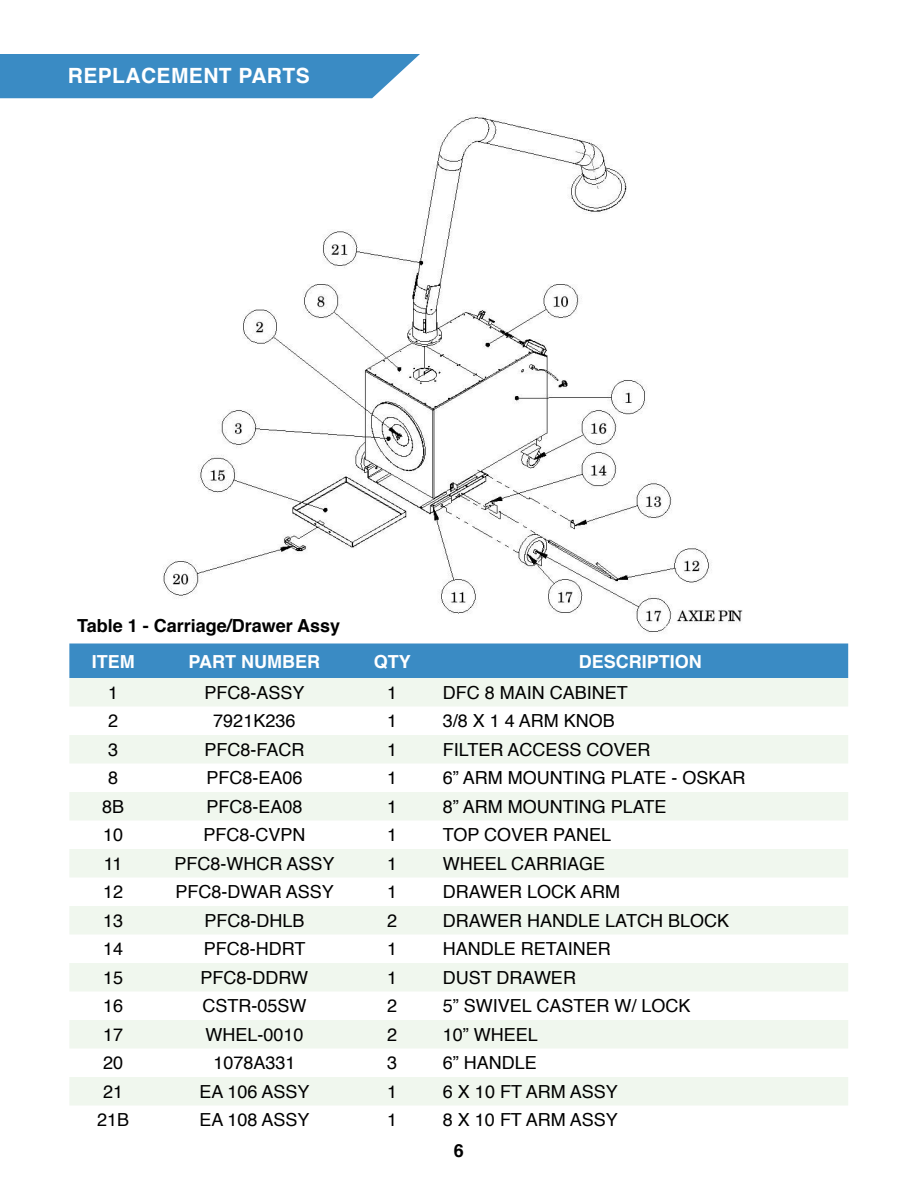
<style>
.page{position:relative;width:918px;height:1188px;background:#fff}
.page>*{position:absolute;margin:0;border:0;box-sizing:border-box;transform-origin:0 0}
.t1{font:700 21px "Helvetica";letter-spacing:.02em;color:#fff}
.t2{font:18px "Helvetica";color:#000}
.t3{font:700 18px "Helvetica";color:#fff}
.t4{font:700 18px "Helvetica";color:#000}
</style>
<div class="page">
<img style="left:163px;top:115px;width:580px;height:518px">
<div style="left:0;top:54px;width:420px;height:44px;background:#3a8bc4"></div>
<div style="left:69px;top:644px;width:779px;height:34px;background:#3a8bc4"></div>
<svg style="left:69px;top:678px;width:779px;height:427px;fill:#f0f7ee"></svg>
<p class="t1" style="left:68px;top:59px;width:244px">REPLACEMENT PARTS</p>
<p class="t4" style="left:77px;top:611px;width:265px">Table 1 - Carriage/Drawer Assy</p>
<p class="t3" style="left:92px;top:647px;width:45px">ITEM</p>
<p class="t3" style="left:189px;top:647px;width:133px">PART NUMBER</p>
<p class="t3" style="left:374px;top:647px;width:39px">QTY</p>
<p class="t3" style="left:579px;top:647px;width:125px">DESCRIPTION</p>
<p class="t2" style="left:108px;top:679px;width:12px">1</p>
<p class="t2" style="left:204px;top:679px;width:102px">PFC8-ASSY</p>
<p class="t2" style="left:387px;top:679px;width:12px">1</p>
<p class="t2" style="left:443px;top:679px;width:187px">DFC 8 MAIN CABINET</p>
<p class="t2" style="left:108px;top:707px;width:12px">2</p>
<p class="t2" style="left:213px;top:707px;width:84px">7921K236</p>
<p class="t2" style="left:387px;top:707px;width:12px">1</p>
<p class="t2" style="left:443px;top:707px;width:174px">3/8 X 1 4 ARM KNOB</p>
<p class="t2" style="left:108px;top:736px;width:12px">3</p>
<p class="t2" style="left:204px;top:736px;width:102px">PFC8-FACR</p>
<p class="t2" style="left:387px;top:736px;width:12px">1</p>
<p class="t2" style="left:443px;top:736px;width:209px">FILTER ACCESS COVER</p>
<p class="t2" style="left:108px;top:764px;width:12px">8</p>
<p class="t2" style="left:206px;top:764px;width:98px">PFC8-EA06</p>
<p class="t2" style="left:387px;top:764px;width:12px">1</p>
<p class="t2" style="left:443px;top:764px;width:304px">6” ARM MOUNTING PLATE - OSKAR</p>
<p class="t2" style="left:102px;top:793px;width:24px">8B</p>
<p class="t2" style="left:206px;top:793px;width:98px">PFC8-EA08</p>
<p class="t2" style="left:387px;top:793px;width:12px">1</p>
<p class="t2" style="left:443px;top:793px;width:225px">8” ARM MOUNTING PLATE</p>
<p class="t2" style="left:103px;top:821px;width:22px">10</p>
<p class="t2" style="left:203px;top:821px;width:104px">PFC8-CVPN</p>
<p class="t2" style="left:387px;top:821px;width:12px">1</p>
<p class="t2" style="left:443px;top:821px;width:170px">TOP COVER PANEL</p>
<p class="t2" style="left:104px;top:850px;width:20px">11</p>
<p class="t2" style="left:175px;top:850px;width:162px">PFC8-WHCR ASSY</p>
<p class="t2" style="left:387px;top:850px;width:12px">1</p>
<p class="t2" style="left:443px;top:850px;width:164px">WHEEL CARRIAGE</p>
<p class="t2" style="left:103px;top:878px;width:22px">12</p>
<p class="t2" style="left:175px;top:878px;width:160px">PFC8-DWAR ASSY</p>
<p class="t2" style="left:387px;top:878px;width:12px">1</p>
<p class="t2" style="left:443px;top:878px;width:179px">DRAWER LOCK ARM</p>
<p class="t2" style="left:103px;top:907px;width:22px">13</p>
<p class="t2" style="left:204px;top:907px;width:102px">PFC8-DHLB</p>
<p class="t2" style="left:387px;top:907px;width:12px">2</p>
<p class="t2" style="left:443px;top:907px;width:288px">DRAWER HANDLE LATCH BLOCK</p>
<p class="t2" style="left:103px;top:935px;width:22px">14</p>
<p class="t2" style="left:204px;top:935px;width:103px">PFC8-HDRT</p>
<p class="t2" style="left:387px;top:935px;width:12px">1</p>
<p class="t2" style="left:443px;top:935px;width:169px">HANDLE RETAINER</p>
<p class="t2" style="left:103px;top:964px;width:22px">15</p>
<p class="t2" style="left:201px;top:964px;width:109px">PFC8-DDRW</p>
<p class="t2" style="left:387px;top:964px;width:12px">1</p>
<p class="t2" style="left:443px;top:964px;width:135px">DUST DRAWER</p>
<p class="t2" style="left:103px;top:992px;width:22px">16</p>
<p class="t2" style="left:202px;top:992px;width:106px">CSTR-05SW</p>
<p class="t2" style="left:387px;top:992px;width:12px">2</p>
<p class="t2" style="left:443px;top:992px;width:249px">5” SWIVEL CASTER W/ LOCK</p>
<p class="t2" style="left:103px;top:1021px;width:22px">17</p>
<p class="t2" style="left:205px;top:1021px;width:100px">WHEL-0010</p>
<p class="t2" style="left:387px;top:1021px;width:12px">2</p>
<p class="t2" style="left:443px;top:1021px;width:97px">10” WHEEL</p>
<p class="t2" style="left:103px;top:1049px;width:22px">20</p>
<p class="t2" style="left:213px;top:1049px;width:84px">1078A331</p>
<p class="t2" style="left:387px;top:1049px;width:12px">3</p>
<p class="t2" style="left:443px;top:1049px;width:96px">6” HANDLE</p>
<p class="t2" style="left:103px;top:1078px;width:22px">21</p>
<p class="t2" style="left:200px;top:1078px;width:112px">EA 106 ASSY</p>
<p class="t2" style="left:387px;top:1078px;width:12px">1</p>
<p class="t2" style="left:443px;top:1078px;width:176px">6 X 10 FT ARM ASSY</p>
<p class="t2" style="left:97px;top:1106px;width:34px">21B</p>
<p class="t2" style="left:200px;top:1106px;width:112px">EA 108 ASSY</p>
<p class="t2" style="left:387px;top:1106px;width:12px">1</p>
<p class="t2" style="left:443px;top:1106px;width:176px">8 X 10 FT ARM ASSY</p>
<p class="t4" style="left:454px;top:1136px;width:12px">6</p>
</div>
